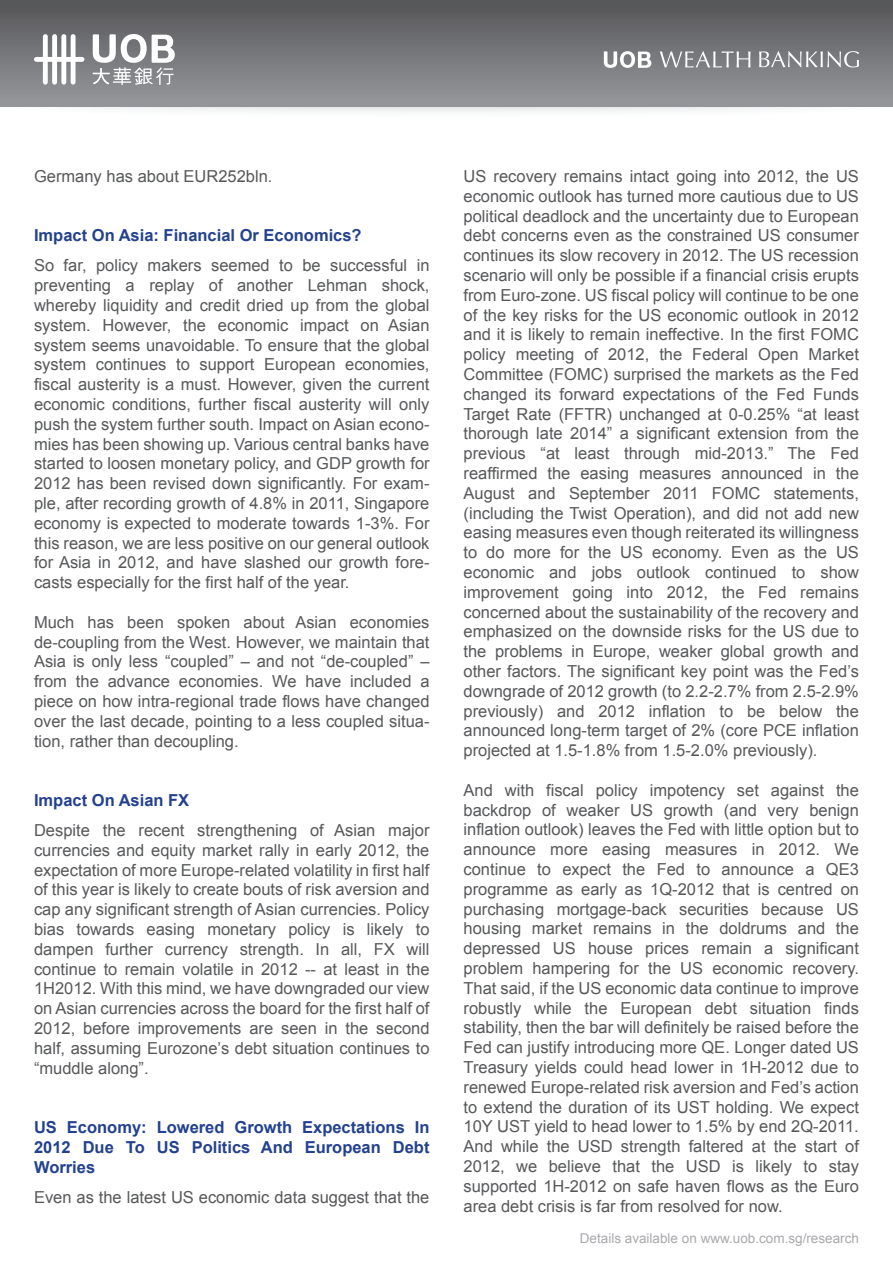
<style>
.page{position:relative;width:893px;height:1263px;background:#fff}
.page>*{position:absolute;margin:0;border:0;box-sizing:border-box;transform-origin:0 0}
.t1{font:16.5px/19.8px "Arial";color:#57585a;text-align:justify}
.t2{font:700 16.5px/19.8px "Arial";color:#23418f;text-align:justify}
.t3{font:13.5px "Arial";color:#a8a9ad}
</style>
<div class="page">
<div style="left:0;top:0;width:893px;height:106px;background:linear-gradient(to bottom,#555558,#95979b)"></div>
<svg style="left:34px;top:34px;width:50px;height:51px"></svg>
<svg style="left:93px;top:34px;width:82px;height:51px"></svg>
<svg style="left:604px;top:51px;width:47px;height:17px"></svg>
<svg style="left:759px;top:51px;width:100px;height:16px;background:#9a9c9e"></svg>
<svg style="left:660px;top:51px;width:90px;height:16px"></svg>
<p class="t1" style="left:34px;top:166px;width:240px">Germany has about EUR252bln.</p>
<p class="t2" style="left:34px;top:226px;width:329px">Impact On Asia: Financial Or Economics?</p>
<p class="t1" style="left:34px;top:256px;width:397px">So far, policy makers seemed to be successful in preventing a replay of another Lehman shock, whereby liquidity and credit dried up from the global system. However, the economic impact on Asian system seems unavoidable. To ensure that the global system continues to support European economies, fiscal austerity is a must. However, given the current economic conditions, further fiscal austerity will only push the system further south. Impact on Asian econo&shy;mies has been showing up. Various central banks have started to loosen monetary policy, and GDP growth for 2012 has been revised down significantly. For exam&shy;ple, after recording growth of 4.8% in 2011, Singapore economy is expected to moderate towards 1-3%. For this reason, we are less positive on our general outlook for Asia in 2012, and have slashed our growth fore&shy;casts especially for the first half of the year.</p>
<p class="t1" style="left:34px;top:612px;width:397px">Much has been spoken about Asian economies de-coupling from the West. However, we maintain that Asia is only less “coupled” – and not “de-coupled” – from the advance economies. We have included a piece on how intra-regional trade flows have changed over the last decade, pointing to a less coupled situa&shy;tion, rather than decoupling.</p>
<p class="t2" style="left:34px;top:791px;width:157px">Impact On Asian FX</p>
<p class="t1" style="left:34px;top:820px;width:397px">Despite the recent strengthening of Asian major currencies and equity market rally in early 2012, the expectation of more Europe-related volatility in first half of this year is likely to create bouts of risk aversion and cap any significant strength of Asian currencies. Policy bias towards easing monetary policy is likely to dampen further currency strength. In all, FX will continue to remain volatile in 2012 -- at least in the 1H2012. With this mind, we have downgraded our view on Asian currencies across the board for the first half of 2012, before improvements are seen in the second half, assuming Eurozone’s debt situation continues to “muddle along”.</p>
<p class="t2" style="left:34px;top:1118px;width:397px">US Economy: Lowered Growth Expectations In 2012 Due To US Politics And European Debt Worries</p>
<p class="t1" style="left:34px;top:1187px;width:397px">Even as the latest US economic data suggest that the</p>
<p class="t1" style="left:464px;top:166px;width:397px">US recovery remains intact going into 2012, the US economic outlook has turned more cautious due to US political deadlock and the uncertainty due to European debt concerns even as the constrained US consumer continues its slow recovery in 2012. The US recession scenario will only be possible if a financial crisis erupts from Euro-zone. US fiscal policy will continue to be one of the key risks for the US economic outlook in 2012 and it is likely to remain ineffective. In the first FOMC policy meeting of 2012, the Federal Open Market Committee (FOMC) surprised the markets as the Fed changed its forward expectations of the Fed Funds Target Rate (FFTR) unchanged at 0-0.25% “at least thorough late 2014” a significant extension from the previous “at least through mid-2013.” The Fed reaffirmed the easing measures announced in the August and September 2011 FOMC statements, (including the Twist Operation), and did not add new easing measures even though reiterated its willingness to do more for the US economy. Even as the US economic and jobs outlook continued to show improvement going into 2012, the Fed remains concerned about the sustainability of the recovery and emphasized on the downside risks for the US due to the problems in Europe, weaker global growth and other factors. The significant key point was the Fed’s downgrade of 2012 growth (to 2.2-2.7% from 2.5-2.9% previously) and 2012 inflation to be below the announced long-term target of 2% (core PCE inflation projected at 1.5-1.8% from 1.5-2.0% previously).</p>
<p class="t1" style="left:464px;top:780px;width:397px">And with fiscal policy impotency set against the backdrop of weaker US growth (and very benign inflation outlook) leaves the Fed with little option but to announce more easing measures in 2012. We continue to expect the Fed to announce a QE3 programme as early as 1Q-2012 that is centred on purchasing mortgage-back securities because US housing market remains in the doldrums and the depressed US house prices remain a significant problem hampering for the US economic recovery.<br>That said, if the US economic data continue to improve robustly while the European debt situation finds stability, then the bar will definitely be raised before the Fed can justify introducing more QE. Longer dated US Treasury yields could head lower in 1H-2012 due to renewed Europe-related risk aversion and Fed’s action to extend the duration of its UST holding. We expect 10Y UST yield to head lower to 1.5% by end 2Q-2011.<br>And while the USD strength faltered at the start of 2012, we believe that the USD is likely to stay supported 1H-2012 on safe haven flows as the Euro area debt crisis is far from resolved for now.</p>
<p class="t3" style="left:580px;top:1229px;width:281px">Details available on www.uob.com.sg/research</p>
</div>
